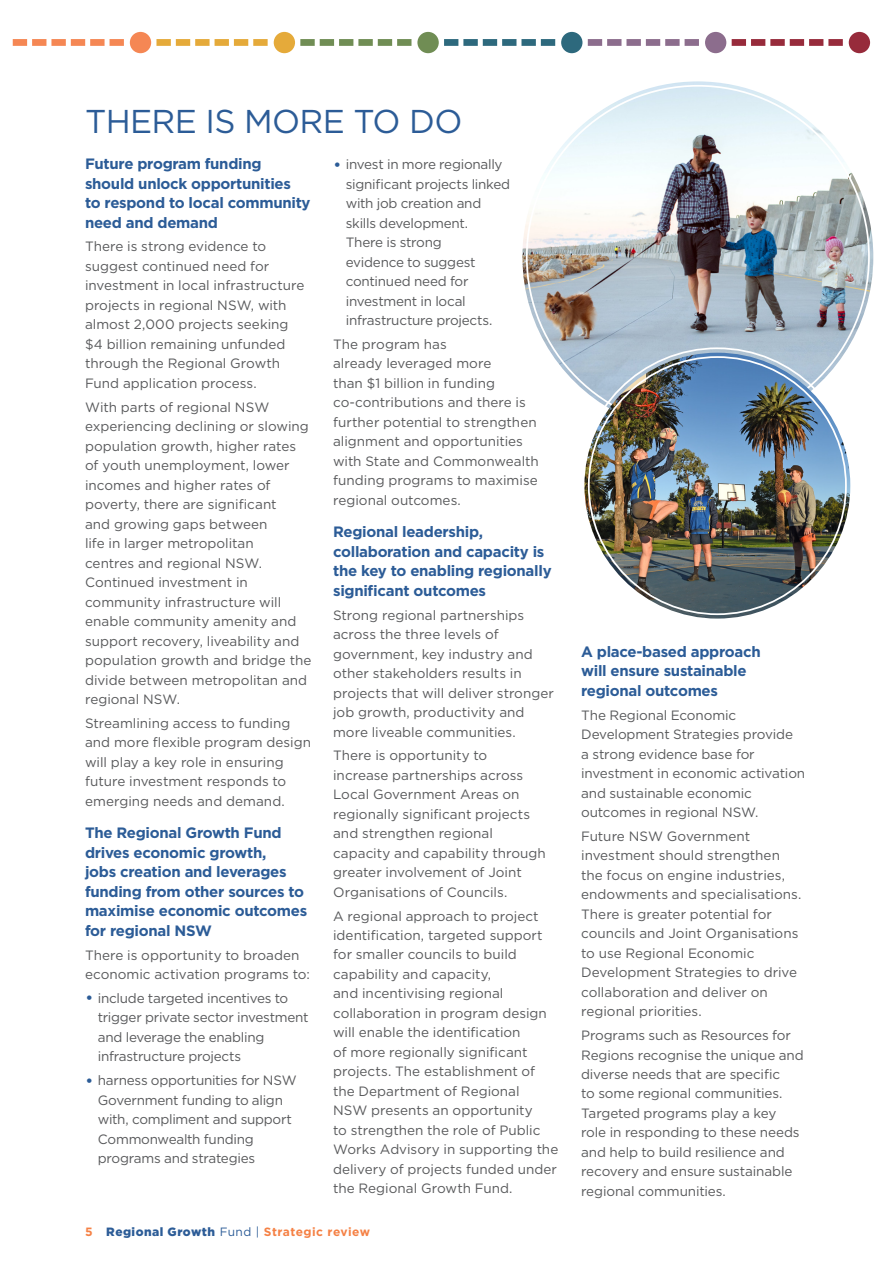
<style>
.page{position:relative;width:893px;height:1263px;background:#fff}
.page>*{position:absolute;margin:0;border:0;box-sizing:border-box;transform-origin:0 0}
.t1{font:33px "Gotham";letter-spacing:-.02em;color:#2c5c97}
.t2{font:700 15px/19.5px "Gotham";letter-spacing:-.02em;color:#2c5c97}
.t3{font:13.5px/19.5px "Gotham";letter-spacing:-.005em;color:#58595b}
.t4{font:700 12px "Gotham";letter-spacing:.035em;color:#f58145}
.s1{font-weight:300;font-size:18px;color:#2c5c97}
.s2{font-weight:900;color:#2c5c97}
.s3{font-weight:400;color:#2c5c97}
</style>
<div class="page">
<svg style="left:732px;top:39px;width:111px;height:7px"></svg>
<div style="left:705px;top:32px;width:21px;height:21px;background:#8c6d8d;border-radius:50%"></div>
<div style="left:849px;top:32px;width:21px;height:21px;background:#972b3b;border-radius:50%"></div>
<svg style="left:588px;top:39px;width:111px;height:7px"></svg>
<div style="left:561px;top:32px;width:21px;height:21px;background:#2d697d;border-radius:50%"></div>
<svg style="left:444px;top:39px;width:111px;height:7px"></svg>
<div style="left:417px;top:32px;width:22px;height:21px;background:#708d54;border-radius:50%"></div>
<svg style="left:300px;top:39px;width:111px;height:7px"></svg>
<div style="left:274px;top:32px;width:21px;height:21px;background:#e5aa3a;border-radius:50%"></div>
<svg style="left:156px;top:39px;width:112px;height:7px"></svg>
<div style="left:130px;top:32px;width:21px;height:21px;background:#f58754;border-radius:50%"></div>
<svg style="left:13px;top:39px;width:111px;height:7px"></svg>
<img style="left:522px;top:81px;width:351px;height:336px">
<img style="left:584px;top:353px;width:266px;height:266px;border-radius:133px">
<h2 class="t1" style="left:85px;top:100px;width:379px">THERE IS MORE TO DO</h2>
<h3 class="t2" style="left:85px;top:154px;width:227px">Future program funding should unlock opportunities<br>to respond to local community need and demand</h3>
<p class="t3" style="left:85px;top:237px;width:221px">There is strong evidence to suggest continued need for investment in local infrastructure projects in regional NSW, with almost 2,000 projects seeking $4 billion remaining unfunded through the Regional Growth<br>Fund application process.</p>
<p class="t3" style="left:85px;top:397px;width:228px">With parts of regional NSW experiencing declining or slowing population growth, higher rates of youth unemployment, lower incomes and higher rates of poverty, there are signifcant<br>and growing gaps between<br>life in larger metropolitan<br>centres and regional NSW.<br>Continued investment in community infrastructure will enable community amenity and support recovery, liveability and population growth and bridge the divide between metropolitan and regional NSW.</p>
<p class="t3" style="left:85px;top:713px;width:227px">Streamlining access to funding and more fexible program design will play a key role in ensuring future investment responds to emerging needs and demand.</p>
<h3 class="t2" style="left:85px;top:823px;width:224px">The Regional Growth Fund drives economic growth,<br>jobs creation and leverages funding from other sources to maximise economic outcomes for regional NSW</h3>
<p class="t3" style="left:85px;top:945px;width:226px">There is opportunity to broaden economic activation programs to:</p>
<p class="t3" style="left:98px;top:988px;width:212px;text-indent:-13px"><span class="s1">•</span> include targeted incentives to trigger private sector investment and leverage the enabling infrastructure projects</p>
<p class="t3" style="left:98px;top:1070px;width:200px;text-indent:-13px"><span class="s1">•</span> harness opportunities for NSW<br>Government funding to align with, compliment and support<br>Commonwealth funding programs and strategies</p>
<p class="t3" style="left:346px;top:154px;width:166px;text-indent:-13px"><span class="s1">•</span> invest in more regionally signifcant projects linked with job creation and skills development.<br>There is strong<br>evidence to suggest continued need for investment in local infrastructure projects.</p>
<p class="t3" style="left:333px;top:334px;width:207px">The program has<br>already leveraged more<br>than $1 billion in funding co-contributions and there is further potential to strengthen alignment and opportunities with State and Commonwealth funding programs to maximise regional outcomes.</p>
<h3 class="t2" style="left:333px;top:522px;width:220px">Regional leadership, collaboration and capacity is the key to enabling regionally signifcant outcomes</h3>
<p class="t3" style="left:333px;top:605px;width:222px">Strong regional partnerships across the three levels of government, key industry and other stakeholders results in projects that will deliver stronger job growth, productivity and more liveable communities.</p>
<p class="t3" style="left:333px;top:745px;width:214px">There is opportunity to increase partnerships across<br>Local Government Areas on regionally signifcant projects and strengthen regional capacity and capability through greater involvement of Joint<br>Organisations of Councils.</p>
<p class="t3" style="left:333px;top:906px;width:227px">A regional approach to project identifcation, targeted support for smaller councils to build capability and capacity,<br>and incentivising regional collaboration in program design will enable the identifcation<br>of more regionally signifcant projects. The establishment of the Department of Regional<br>NSW presents an opportunity<br>to strengthen the role of Public<br>Works Advisory in supporting the delivery of projects funded under the Regional Growth Fund.</p>
<p class="t4" style="left:85px;top:1223px;width:287px">5 <span class="s2">Regional Growth</span> <span class="s3">Fund |</span> Strategic review</p>
<h3 class="t2" style="left:581px;top:642px;width:181px">A place-based approach will ensure sustainable regional outcomes</h3>
<p class="t3" style="left:581px;top:705px;width:226px">The Regional Economic<br>Development Strategies provide<br>a strong evidence base for investment in economic activation and sustainable economic outcomes in regional NSW.</p>
<p class="t3" style="left:581px;top:826px;width:222px">Future NSW Government investment should strengthen the focus on engine industries, endowments and specialisations.<br>There is greater potential for councils and Joint Organisations to use Regional Economic<br>Development Strategies to drive collaboration and deliver on regional priorities.</p>
<p class="t3" style="left:581px;top:1025px;width:224px">Programs such as Resources for<br>Regions recognise the unique and diverse needs that are specifc<br>to some regional communities.<br>Targeted programs play a key role in responding to these needs and help to build resilience and recovery and ensure sustainable regional communities.</p>
</div>
